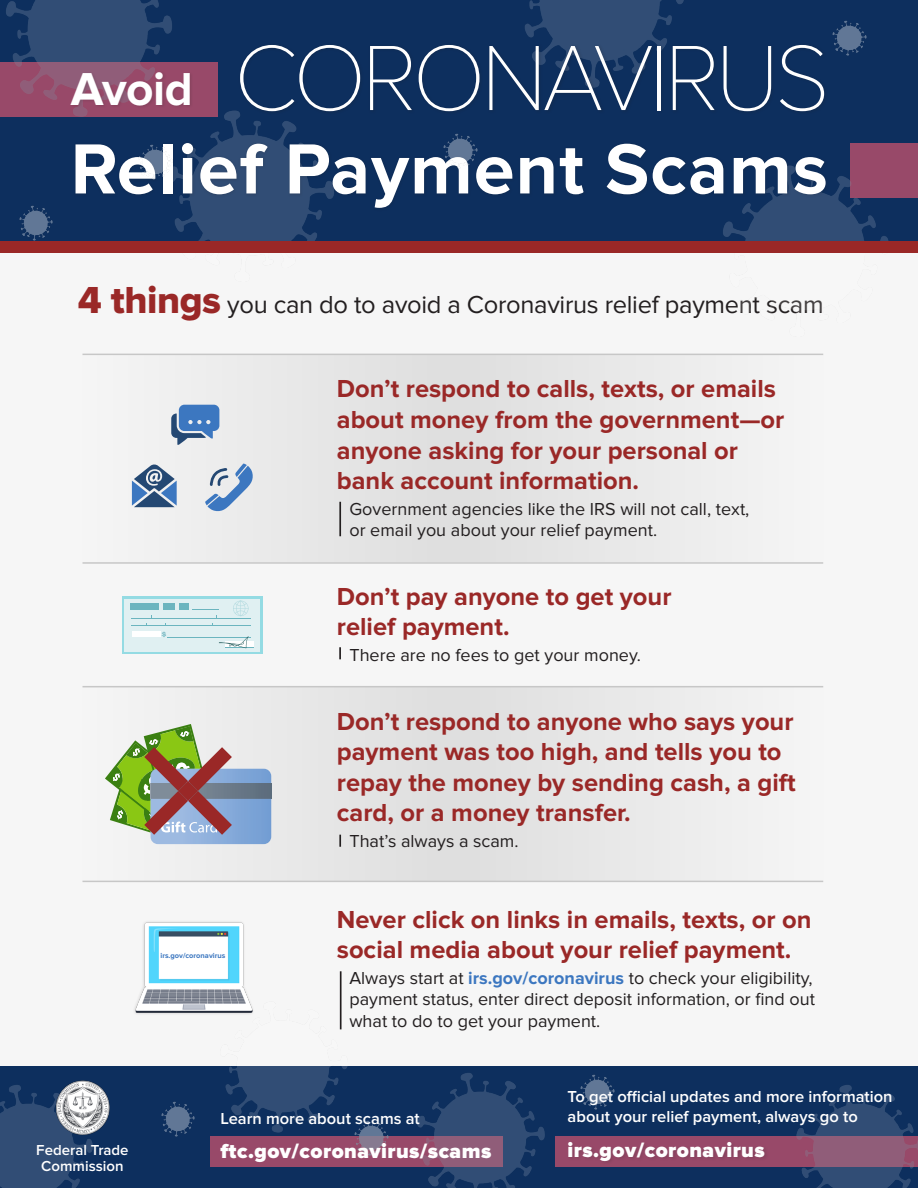
<style>
.page{position:relative;width:918px;height:1188px;background:#fff}
.page>*{position:absolute;margin:0;border:0;box-sizing:border-box;transform-origin:0 0}
.t1{font:100 96px "Proxima Nova T";letter-spacing:-.05em;color:#fff}
.t2{font:700 73.5px "Proxima Nova";letter-spacing:.015em;color:#fff}
.t3{font:700 47.85px "Proxima Nova";letter-spacing:-.01em;color:#fff}
.t4{font:700 25.5px/30.6px "Proxima Nova";color:#9a2827}
.t5{font:25.5px "Proxima Nova";letter-spacing:-.01em;color:#231f20}
.t6{font:900 21px "Proxima Nova";letter-spacing:.02em;color:#fff}
.t7{font:18px/21.6px "Proxima Nova";color:#231f20}
.t8{font:600 16.5px/19.8px "Proxima Nova";color:#fff}
.t9{font:600 15px/16.5px "Proxima Nova";color:#fff;text-align:center}
.t10{font:700 7.5px "Proxima Nova";color:#3c77c0}
.s1{font-family:"Proxima Nova Extrabld";font-size:39px;color:#9a2827}
.s2{font-weight:700;color:#3c77c0}
</style>
<div class="page">
<div style="left:0;top:0;width:918px;height:1179px;background:#f6f6f6"></div>
<div style="left:453px;top:687px;width:371px;height:195px;background:#eaeaea"></div>
<div style="left:83px;top:687px;width:370px;height:195px;background:linear-gradient(to right,#f5f5f5,#dedede)"></div>
<img style="left:150px;top:769px;width:121px;height:75px">
<svg style="left:105px;top:724px;width:112px;height:117px"></svg>
<div style="left:453px;top:354px;width:371px;height:208px;background:#eaeaea"></div>
<div style="left:83px;top:354px;width:370px;height:208px;background:#e9e9e9"></div>
<hr style="left:339px;top:502px;width:2px;height:34px;background:#231f20">
<hr style="left:340px;top:971px;width:2px;height:58px;background:#231f20">
<svg style="left:339px;top:647px;width:2px;height:12px"></svg>
<div style="left:0;top:1067px;width:918px;height:121px;background:#0d2f5e"></div>
<img style="left:216px;top:997px;width:137px;height:136px">
<img style="left:796px;top:1085px;width:118px;height:103px">
<img style="left:0;top:1085px;width:93px;height:103px">
<img style="left:417px;top:1073px;width:128px;height:115px">
<img style="left:161px;top:1101px;width:34px;height:36px">
<img style="left:580px;top:1074px;width:35px;height:36px">
<img style="left:354px;top:1120px;width:35px;height:16px">
<img style="left:52px;top:1080px;width:58px;height:56px">
<svg style="left:555px;top:1136px;width:363px;height:31px;background:#945270"></svg>
<svg style="left:210px;top:1136px;width:293px;height:31px;background:#954f6e"></svg>
<div style="left:567px;top:1141px;width:202px;height:24px;background:#944766"></div>
<div style="left:0;top:0;width:918px;height:247px;background:#0d2f5e"></div>
<img style="left:162px;top:110px;width:179px;height:132px">
<img style="left:0;top:0;width:179px;height:123px">
<img style="left:717px;top:176px;width:179px;height:66px">
<img style="left:525px;top:0;width:159px;height:43px">
<div style="left:850px;top:143px;width:68px;height:54px;background:#984969"></div>
<svg style="left:0;top:62px;width:218px;height:54px;background:#964d6c"></svg>
<div style="left:74px;top:141px;width:756px;height:71px;background:#231f20;opacity:.15"></div>
<div style="left:238px;top:43px;width:590px;height:72px;background:#0d2f5e"></div>
<div style="left:70px;top:71px;width:124px;height:38px;background:#231f20;opacity:.15"></div>
<img style="left:443px;top:133px;width:36px;height:36px">
<img style="left:137px;top:143px;width:36px;height:37px">
<img style="left:18px;top:205px;width:36px;height:37px">
<img style="left:832px;top:20px;width:35px;height:36px">
<div style="left:0;top:242px;width:918px;height:11px;background:#9a2827"></div>
<hr style="left:83px;top:354px;width:740px;height:1px;background:#c7c7c7">
<hr style="left:83px;top:562px;width:740px;height:2px;background:#c7c7c7">
<hr style="left:83px;top:686px;width:740px;height:1px;background:#c7c7c7">
<hr style="left:83px;top:881px;width:740px;height:1px;background:#c7c7c7">
<img style="left:134px;top:922px;width:119px;height:94px">
<div style="left:162px;top:938px;width:56px;height:39px;background:#fff"></div>
<svg style="left:122px;top:596px;width:141px;height:58px"></svg>
<div style="left:125px;top:599px;width:135px;height:52px;background:#e0f0f2"></div>
<hr style="left:131px;top:618px;width:120px;height:1px;background:#6bb5bf">
<hr style="left:131px;top:625px;width:120px;height:1px;background:#6bb5bf">
<hr style="left:167px;top:637px;width:84px;height:1px;background:#6bb5bf">
<div style="left:130px;top:603px;width:29px;height:6px;background:#6bb5bf"></div>
<div style="left:163px;top:603px;width:12px;height:6px;background:#6bb5bf"></div>
<div style="left:180px;top:603px;width:9px;height:6px;background:#6bb5bf"></div>
<div style="left:132px;top:631px;width:29px;height:6px;background:#fff"></div>
<svg style="left:219px;top:636px;width:35px;height:12px"></svg>
<svg style="left:161px;top:632px;width:5px;height:5px"></svg>
<svg style="left:233px;top:601px;width:15px;height:15px"></svg>
<svg style="left:193px;top:609px;width:26px;height:1px"></svg>
<svg style="left:205px;top:463px;width:48px;height:48px"></svg>
<svg style="left:171px;top:405px;width:48px;height:40px"></svg>
<svg style="left:132px;top:464px;width:45px;height:43px"></svg>
<svg style="left:339px;top:835px;width:2px;height:12px"></svg>
<img style="left:144px;top:747px;width:88px;height:88px">
<img style="left:178px;top:781px;width:20px;height:20px">
<p class="t3" style="left:71px;top:61px;width:124px">Avoid</p>
<p class="t1" style="left:234px;top:23px;width:598px">CORONAVIRUS</p>
<p class="t2" style="left:71px;top:127px;width:759px">Relief Payment Scams</p>
<p class="t5" style="left:78px;top:290px;width:747px"><span class="s1">4 things</span> you can do to avoid a Coronavirus relief payment scam</p>
<p class="t4" style="left:337px;top:374px;width:449px">Don’t respond to calls, texts, or emails about money from the government—or anyone asking for your personal or bank account information.</p>
<p class="t7" style="left:349px;top:498px;width:402px">Government agencies like the IRS will not call, text, or email you about your relief payment.</p>
<p class="t4" style="left:337px;top:582px;width:336px">Don’t pay anyone to get your relief payment.</p>
<p class="t7" style="left:349px;top:644px;width:293px">There are no fees to get your money.</p>
<p class="t10" style="left:160px;top:952px;width:66px">irs.gov/coronavirus</p>
<p class="t4" style="left:337px;top:706px;width:460px">Don’t respond to anyone who says your payment was too high, and tells you to repay the money by sending cash, a gift card, or a money transfer.</p>
<p class="t7" style="left:349px;top:830px;width:171px">That’s always a scam.</p>
<p class="t4" style="left:337px;top:904px;width:476px">Never click on links in emails, texts, or on social media about your relief payment.</p>
<p class="t7" style="left:349px;top:967px;width:467px">Always start at <span class="s2">irs.gov/coronavirus</span> to check your eligibility, payment status, enter direct deposit information, or find out what to do to get your payment.</p>
<p class="t8" style="left:568px;top:1087px;width:327px">To get official updates and more information about your relief payment, always go to</p>
<p class="t8" style="left:220px;top:1109px;width:201px">Learn more about scams at</p>
<p class="t6" style="left:220px;top:1139px;width:272px">ftc.gov/coronavirus/scams</p>
<p class="t9" style="left:36px;top:1142px;width:94px">Federal Trade<br>Commission</p>
<p class="t6" style="left:568px;top:1138px;width:199px">irs.gov/coronavirus</p>
</div>
